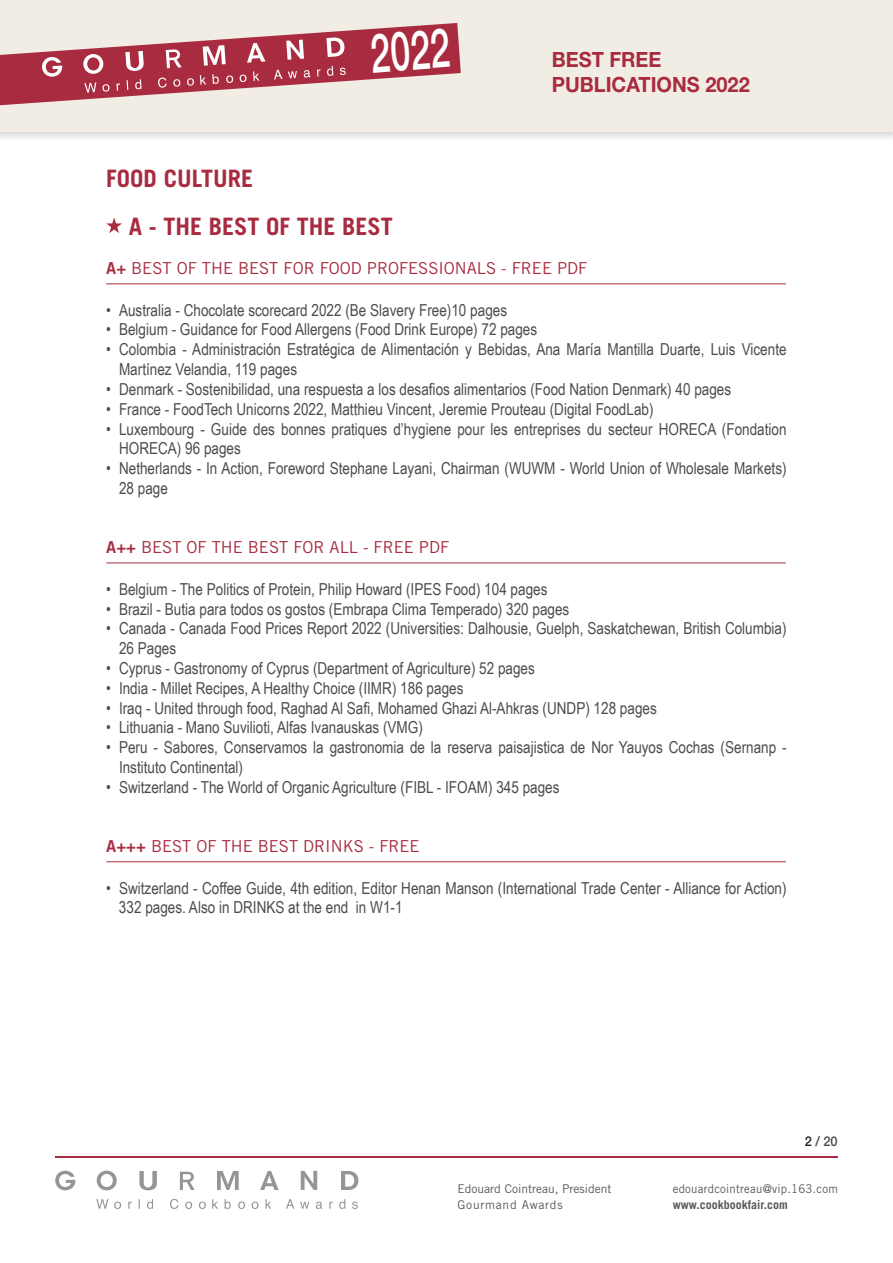
<style>
.page{position:relative;width:893px;height:1263px;background:#fff}
.page>*{position:absolute;margin:0;border:0;box-sizing:border-box;transform-origin:0 0}
.t1{font:500 54.15px "Helvetica Neue LT Std";color:#fff;scale:.66 1}
.t2{font:700 24px/47.2px "Trade Gothic LT Std";color:#a82b40}
.t3{font:700 21px/25.2px "Helvetica Neue LT Std";color:#a82b40;scale:.95 1}
.t4{font:16.5px/19.8px "Arial Narrow";color:#4b4c4d}
.t5{font:16.5px "Trade Gothic LT Std";color:#a82b40}
.t6{font:500 13.5px "Helvetica Neue LT Std";color:#4b4c4d;scale:.95 1}
.t7{font:12px/15.6px "Trade Gothic LT Std";color:#57585a}
.t8{font:12px "Trade Gothic LT Std";letter-spacing:.02em;color:#57585a;scale:.95 1}
.t9{font:700 12px "Trade Gothic LT Std";color:#57585a}
.s1{font-family:"Trade Gothic LT Std Bd 2"}
.s2{color:#231f20}
</style>
<div class="page">
<div style="left:0;top:0;width:893px;height:143px;background:#231f20;opacity:.2"></div>
<div style="left:0;top:0;width:893px;height:132px;background:#f1ece4"></div>
<svg style="left:0;top:23px;width:461px;height:83px"></svg>
<hr style="left:55px;top:1157px;width:783px;height:1px;background:#a82b40">
<svg style="left:55px;top:1170px;width:303px;height:20px"></svg>
<svg style="left:96px;top:1199px;width:262px;height:10px"></svg>
<hr style="left:106px;top:283px;width:680px;height:1px;background:#a82b40">
<hr style="left:106px;top:562px;width:680px;height:1px;background:#a82b40">
<hr style="left:106px;top:861px;width:680px;height:1px;background:#a82b40">
<svg style="left:106px;top:217px;width:16px;height:16px"></svg>
<h1 class="t1" style="left:368px;top:21px;width:123px;rotate:-4deg">2022</h1>
<p class="t3" style="left:552px;top:46px;width:210px">BEST FREE<br>PUBLICATIONS 2022</p>
<h2 class="t2" style="left:129px;top:155px;width:266px;text-indent:-22px">FOOD CULTURE<br>A - THE BEST OF THE BEST</h2>
<p class="t5" style="left:106px;top:258px;width:483px"><span class="s1">A+</span> BEST OF THE BEST FOR FOOD PROFESSIONALS - FREE PDF</p>
<p class="t4" style="left:106px;top:299px;width:402px">• Australia - Chocolate scorecard 2022 (Be Slavery Free)10 pages</p>
<p class="t4" style="left:106px;top:319px;width:432px">• Belgium - Guidance for Food Allergens (Food Drink Europe) 72 pages</p>
<p class="t4" style="left:119px;top:339px;width:669px;text-indent:-13px">• Colombia - Administración Estratégica de Alimentación y Bebidas, Ana María Mantilla Duarte, Luis Vicente<br>Martínez Velandia, 119 pages</p>
<p class="t4" style="left:106px;top:379px;width:626px">• Denmark - Sostenibilidad, una respuesta a los desafios alimentarios (Food Nation Denmark) 40 pages</p>
<p class="t4" style="left:106px;top:398px;width:549px">• France - FoodTech Unicorns 2022, Matthieu Vincent, Jeremie Prouteau (Digital FoodLab)</p>
<p class="t4" style="left:119px;top:418px;width:669px;text-indent:-13px">• Luxembourg - Guide des bonnes pratiques d’hygiene pour les entreprises du secteur HORECA (Fondation<br>HORECA) 96 pages</p>
<p class="t4" style="left:119px;top:458px;width:669px;text-indent:-13px">• Netherlands - In Action, Foreword Stephane Layani, Chairman (WUWM - World Union of Wholesale Markets)<br>28 page</p>
<p class="t5" style="left:106px;top:537px;width:344px"><span class="s1">A++</span> BEST OF THE BEST FOR ALL - FREE PDF</p>
<p class="t4" style="left:106px;top:578px;width:443px">• Belgium - The Politics of Protein, Philip Howard (IPES Food) 104 pages</p>
<p class="t4" style="left:106px;top:598px;width:465px">• Brazil - Butia para todos os gostos (Embrapa Clima Temperado) 320 pages</p>
<p class="t4" style="left:119px;top:618px;width:669px;text-indent:-13px">• Canada - Canada Food Prices Report 2022 (Universities: Dalhousie, Guelph, Saskatchewan, British Columbia)<br>26 Pages</p>
<p class="t4" style="left:106px;top:658px;width:430px">• Cyprus - Gastronomy of Cyprus (Department of Agriculture) 52 pages</p>
<p class="t4" style="left:106px;top:677px;width:359px">• India - Millet Recipes, A Healthy Choice (IIMR) 186 pages</p>
<p class="t4" style="left:106px;top:697px;width:552px">• Iraq - United through food, Raghad Al Safi, Mohamed Ghazi Al-Ahkras (UNDP) 128 pages</p>
<p class="t4" style="left:106px;top:717px;width:318px">• Lithuania - Mano Suvilioti, Alfas Ivanauskas (VMG)</p>
<p class="t4" style="left:119px;top:737px;width:669px;text-indent:-13px">• Peru - Sabores, Conservamos la gastronomia de la reserva paisajistica de Nor Yauyos Cochas (Sernanp -<br>Instituto Continental)</p>
<p class="t4" style="left:106px;top:776px;width:455px">• Switzerland - The World of Organic Agriculture (FIBL - IFOAM) 345 pages</p>
<p class="t5" style="left:106px;top:836px;width:315px"><span class="s1">A+++</span> BEST OF THE BEST DRINKS - FREE</p>
<p class="t4" style="left:119px;top:877px;width:669px;text-indent:-13px">• Switzerland - Coffee Guide, 4th edition, Editor Henan Manson (International Trade Center - Alliance for Action)<br>332 pages. Also in DRINKS at the end in W1-1</p>
<p class="t6" style="left:805px;top:1133px;width:36px"><span class="s2">2</span> / 20</p>
<p class="t7" style="left:458px;top:1181px;width:156px">Edouard Cointreau, President<br>Gourmand Awards</p>
<p class="t8" style="left:673px;top:1182px;width:175px">edouardcointreau@vip.163.com</p>
<p class="t9" style="left:673px;top:1197px;width:117px">www.cookbookfair.com</p>
</div>
